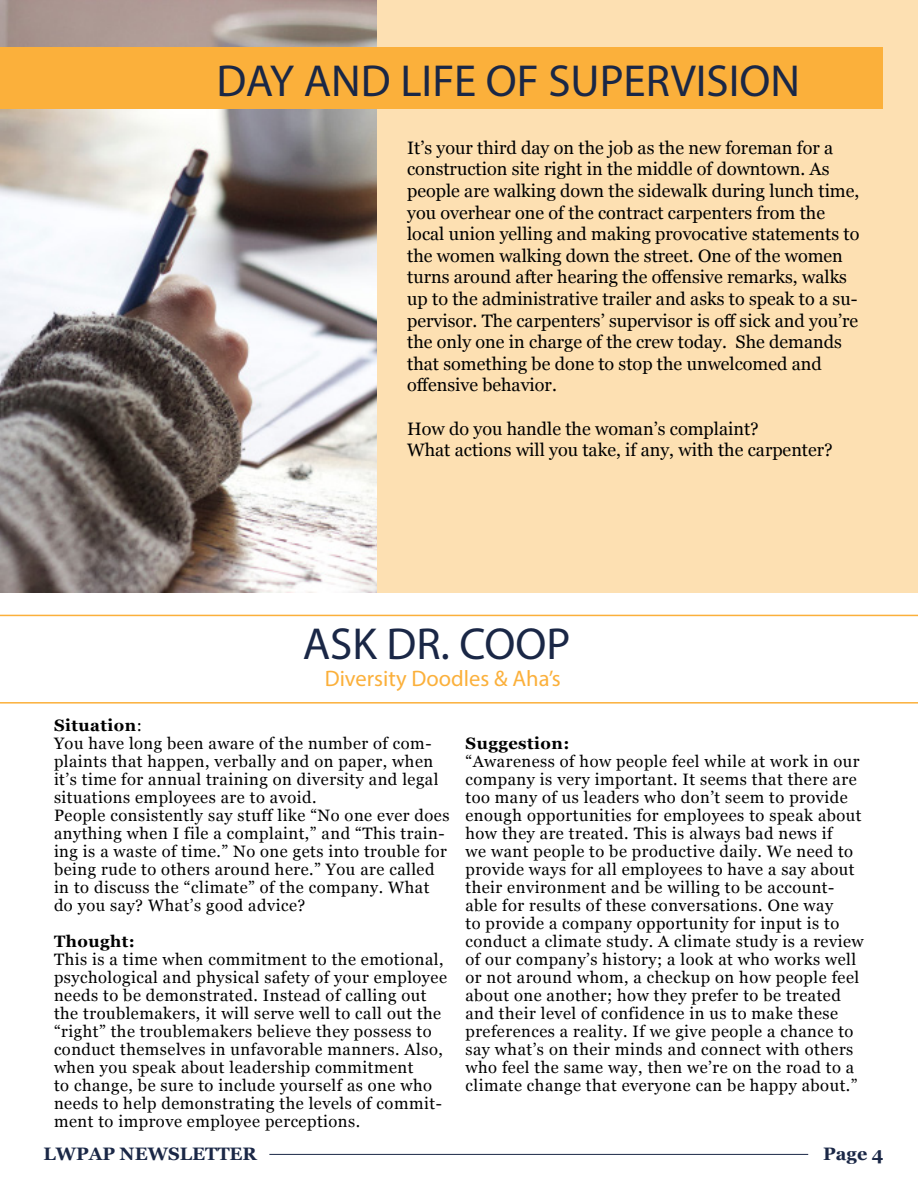
<style>
.page{position:relative;width:918px;height:1188px;background:#fff}
.page>*{position:absolute;margin:0;border:0;box-sizing:border-box;transform-origin:0 0}
.t1{font:45px "Myriad Pro";color:#1a2746}
.t2{font:22.5px "Myriad Pro";color:#fbb03b}
.t3{font:18px/21.6px "Georgia";color:#000}
.t4{font:700 18px "Georgia";color:#1a2746}
.t5{font:16.5px/18px "Georgia";letter-spacing:.03em;color:#000}
.t6{font:700 16.5px "Georgia";letter-spacing:.03em;color:#000}
.s1{font-weight:400}
</style>
<div class="page">
<div style="left:156px;top:0;width:762px;height:592px;background:#fde0b2"></div>
<svg style="left:0;top:615px;width:918px;height:89px"></svg>
<img style="left:0;top:0;width:376px;height:592px">
<div style="left:0;top:47px;width:882px;height:62px;background:#fbb03b"></div>
<hr style="left:269px;top:1154px;width:539px;height:1px;background:#1a2746">
<p class="t1" style="left:216px;top:53px;width:585px">DAY AND LIFE OF SUPERVISION</p>
<p class="t3" style="left:407px;top:137px;width:454px">It’s your third day on the job as the new foreman for a construction site right in the middle of downtown. As people are walking down the sidewalk during lunch time, you overhear one of the contract carpenters from the local union yelling and making provocative statements to the women walking down the street. One of the women turns around after hearing the offensive remarks, walks up to the administrative trailer and asks to speak to a su&shy;pervisor. The carpenters’ supervisor is off sick and you’re the only one in charge of the crew today. She demands that something be done to stop the unwelcomed and offensive behavior.</p>
<p class="t3" style="left:407px;top:418px;width:427px">How do you handle the woman’s complaint?<br>What actions will you take, if any, with the carpenter?</p>
<p class="t1" style="left:303px;top:616px;width:269px">ASK DR. COOP</p>
<p class="t2" style="left:325px;top:665px;width:238px">Diversity Doodles &amp; Aha’s</p>
<p class="t6" style="left:54px;top:715px;width:89px">Situation<span class="s1">:</span></p>
<p class="t5" style="left:54px;top:735px;width:386px">You have long been aware of the number of com&shy;plaints that happen, verbally and on paper, when it’s time for annual training on diversity and legal situations employees are to avoid.</p>
<p class="t5" style="left:54px;top:807px;width:397px">People consistently say stuff like “No one ever does anything when I file a complaint,” and “This train&shy;ing is a waste of time.” No one gets into trouble for being rude to others around here.” You are called in to discuss the “climate” of the company. What do you say? What’s good advice?</p>
<p class="t6" style="left:54px;top:931px;width:82px">Thought:</p>
<p class="t5" style="left:54px;top:951px;width:395px">This is a time when commitment to the emotional, psychological and physical safety of your employee needs to be demonstrated. Instead of calling out the troublemakers, it will serve well to call out the “right” the troublemakers believe they possess to conduct themselves in unfavorable manners. Also, when you speak about leadership commitment<br>to change, be sure to include yourself as one who needs to help demonstrating the levels of commit&shy;ment to improve employee perceptions.</p>
<p class="t6" style="left:465px;top:733px;width:106px">Suggestion:</p>
<p class="t5" style="left:465px;top:753px;width:400px">“Awareness of how people feel while at work in our company is very important. It seems that there are too many of us leaders who don’t seem to provide enough opportunities for employees to speak about how they are treated. This is always bad news if<br>we want people to be productive daily. We need to provide ways for all employees to have a say about their environment and be willing to be account&shy;able for results of these conversations. One way<br>to provide a company opportunity for input is to conduct a climate study. A climate study is a review of our company’s history; a look at who works well or not around whom, a checkup on how people feel about one another; how they prefer to be treated and their level of confidence in us to make these preferences a reality. If we give people a chance to say what’s on their minds and connect with others who feel the same way, then we’re on the road to a climate change that everyone can be happy about.”</p>
<p class="t4" style="left:44px;top:1143px;width:215px">LWPAP NEWSLETTER</p>
<p class="t4" style="left:823px;top:1142px;width:62px">Page 4</p>
</div>
